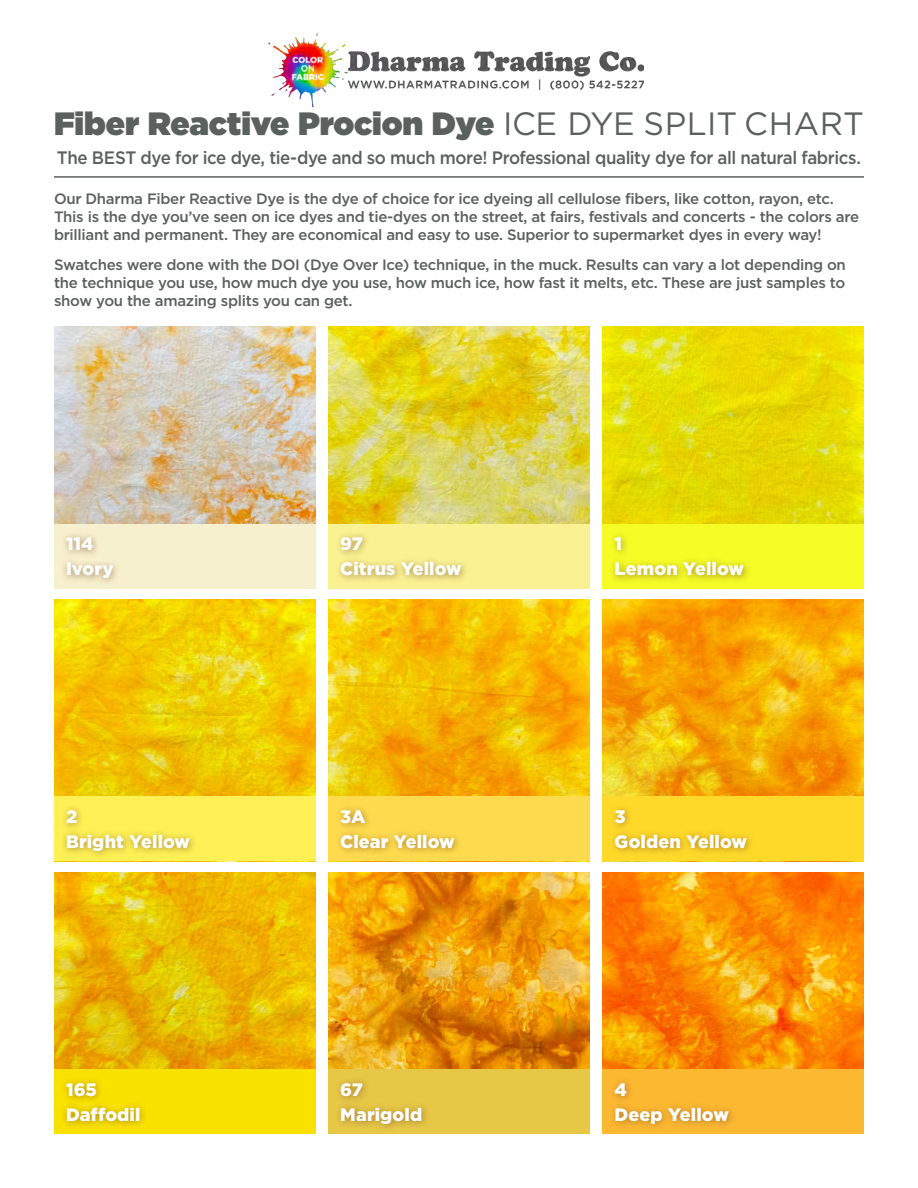
<style>
.page{position:relative;width:918px;height:1188px;background:#fff}
.page>*{position:absolute;margin:0;border:0;box-sizing:border-box;transform-origin:0 0}
.t1{font:900 32.25px "Gotham HTF";letter-spacing:-.005em;color:#5a605d}
.t2{font:900 18px/24.8px "Gotham HTF";letter-spacing:.005em;color:#fff}
.t3{font:500 18px "Gotham HTF";letter-spacing:-.03em;color:#5a605d;scale:.94 1}
.t4{font:500 15px/18px "Gotham HTF";letter-spacing:-.02em;color:#5b5f5d}
.s1{font-weight:400}
</style>
<div class="page">
<img style="left:54px;top:327px;width:261px;height:197px">
<img style="left:54px;top:600px;width:261px;height:197px">
<img style="left:54px;top:873px;width:261px;height:197px">
<img style="left:328px;top:327px;width:262px;height:197px">
<img style="left:328px;top:600px;width:262px;height:197px">
<img style="left:328px;top:873px;width:262px;height:197px">
<img style="left:603px;top:327px;width:261px;height:197px">
<img style="left:603px;top:600px;width:261px;height:197px">
<img style="left:603px;top:873px;width:261px;height:197px">
<div style="left:54px;top:524px;width:261px;height:64px;background:#f7f0ce"></div>
<div style="left:54px;top:797px;width:261px;height:64px;background:#fef055"></div>
<div style="left:54px;top:1070px;width:261px;height:64px;background:#fae200"></div>
<div style="left:328px;top:524px;width:262px;height:64px;background:#faf292"></div>
<div style="left:328px;top:797px;width:262px;height:64px;background:#fedb4e"></div>
<div style="left:328px;top:1070px;width:262px;height:64px;background:#e6c746"></div>
<div style="left:603px;top:524px;width:261px;height:64px;background:#f5fc26"></div>
<div style="left:603px;top:797px;width:261px;height:64px;background:#ffd929"></div>
<div style="left:603px;top:1070px;width:261px;height:64px;background:#fdb831"></div>
<div style="left:609px;top:531px;width:143px;height:53px;background:#7a4e28;opacity:.6"></div>
<div style="left:61px;top:531px;width:60px;height:55px;background:#7a4e28;opacity:.6"></div>
<div style="left:335px;top:531px;width:134px;height:53px;background:#7a4e28;opacity:.6"></div>
<div style="left:61px;top:804px;width:137px;height:55px;background:#7a4e28;opacity:.6"></div>
<div style="left:335px;top:804px;width:127px;height:53px;background:#7a4e28;opacity:.6"></div>
<div style="left:609px;top:804px;width:145px;height:53px;background:#7a4e28;opacity:.6"></div>
<div style="left:61px;top:1077px;width:87px;height:52px;background:#7a4e28;opacity:.6"></div>
<div style="left:335px;top:1077px;width:95px;height:55px;background:#7a4e28;opacity:.6"></div>
<div style="left:609px;top:1077px;width:128px;height:55px;background:#7a4e28;opacity:.6"></div>
<hr style="left:54px;top:176px;width:810px;height:2px;background:#5a605d">
<img style="left:269px;top:33px;width:375px;height:74px">
<h1 class="t1" style="left:54px;top:105px;width:812px">Fiber Reactive Procion Dye <span class="s1">ICE DYE SPLIT CHART</span></h1>
<p class="t3" style="left:57px;top:148px;width:857px">The BEST dye for ice dye, tie-dye and so much more! Professional quality dye for all natural fabrics.</p>
<p class="t4" style="left:54px;top:189px;width:807px">Our Dharma Fiber Reactive Dye is the dye of choice for ice dyeing all cellulose fibers, like cotton, rayon, etc.<br>This is the dye you’ve seen on ice dyes and tie-dyes on the street, at fairs, festivals and concerts - the colors are brilliant and permanent. They are economical and easy to use. Superior to supermarket dyes in every way!</p>
<p class="t4" style="left:54px;top:255px;width:793px;text-align:justify">Swatches were done with the DOI (Dye Over Ice) technique, in the muck. Results can vary a lot depending on the technique you use, how much dye you use, how much ice, how fast it melts, etc. These are just samples to show you the amazing splits you can get.</p>
<p class="t2" style="left:66px;top:531px;width:49px">114<br>Ivory</p>
<p class="t2" style="left:340px;top:531px;width:123px">97<br>Citrus Yellow</p>
<p class="t2" style="left:615px;top:531px;width:131px">1<br>Lemon Yellow</p>
<p class="t2" style="left:66px;top:804px;width:126px">2<br>Bright Yellow</p>
<p class="t2" style="left:340px;top:804px;width:116px">3A<br>Clear Yellow</p>
<p class="t2" style="left:615px;top:804px;width:134px">3<br>Golden Yellow</p>
<p class="t2" style="left:66px;top:1077px;width:76px">165<br>Daffodil</p>
<p class="t2" style="left:340px;top:1077px;width:83px">67<br>Marigold</p>
<p class="t2" style="left:615px;top:1077px;width:116px">4<br>Deep Yellow</p>
</div>
